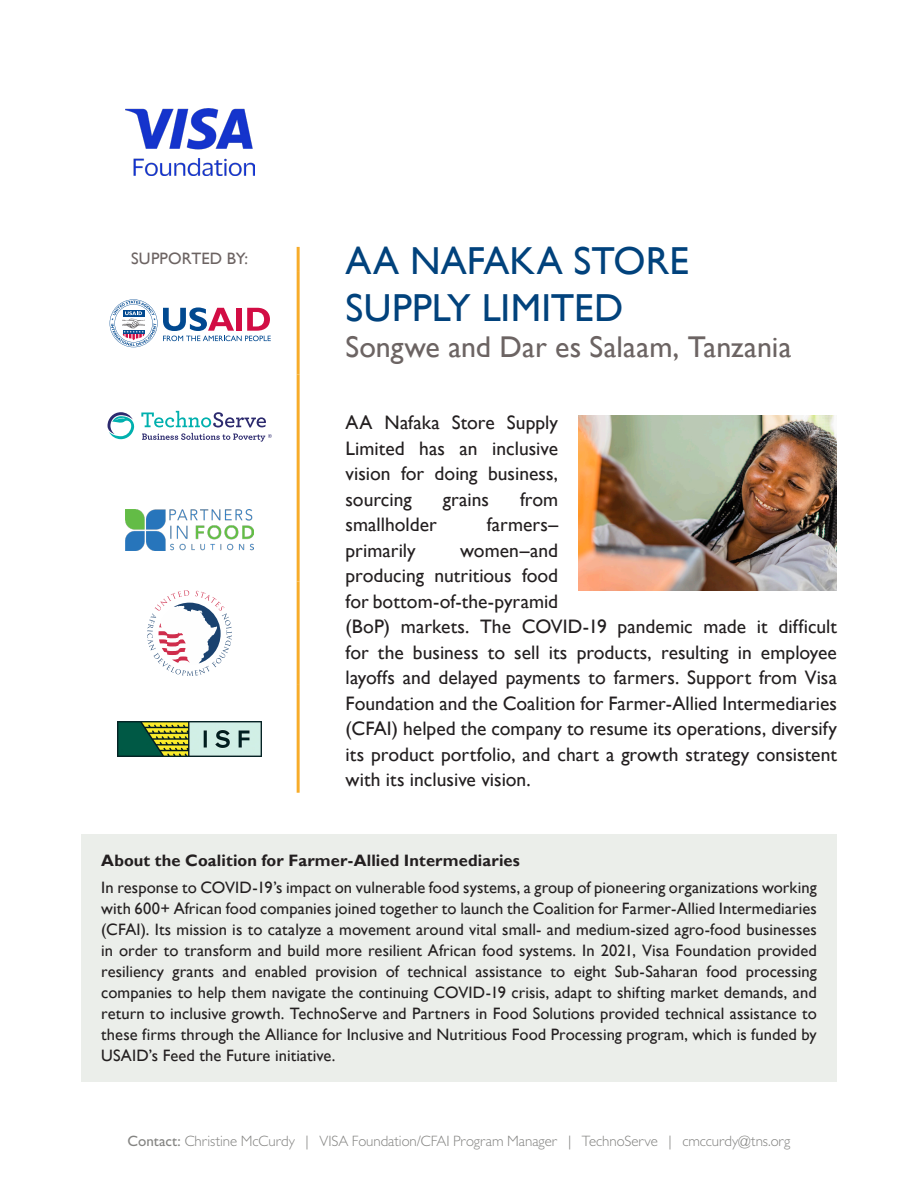
<style>
.page{position:relative;width:918px;height:1188px;background:#fff}
.page>*{position:absolute;margin:0;border:0;box-sizing:border-box;transform-origin:0 0}
.t1{font:39px/46.8px "Gill Sans";color:#01427c}
.Subtitle{font:30px "Gill Sans";color:#6c6463}
.t2{font:19.5px/25.5px "Gill Sans";color:#231f20;text-align:justify}
.t3{font:16.5px/21px "Gill Sans";letter-spacing:.005em;color:#231f20;text-align:justify}
.Heading_1F{font:700 16.5px "Gill Sans";letter-spacing:.005em;color:#231f20}
.Sidebar_Titles{font:16.5px "Gill Sans";letter-spacing:.01em;color:#6c6362}
.Pa1{font:300 15px "Gill Sans";letter-spacing:-.005em;color:#848482}
.s1{font-weight:500}
</style>
<div class="page">
<hr style="left:297px;top:247px;width:3px;height:24px;background:#f7ac2a">
<hr style="left:297px;top:271px;width:3px;height:104px;background:#f7ac2a">
<hr style="left:297px;top:375px;width:3px;height:103px;background:#f7ac2a">
<hr style="left:297px;top:478px;width:3px;height:103px;background:#f7ac2a">
<hr style="left:297px;top:581px;width:3px;height:104px;background:#f7ac2a">
<hr style="left:297px;top:685px;width:3px;height:108px;background:#f7ac2a">
<svg style="left:110px;top:299px;width:161px;height:48px"></svg>
<svg style="left:108px;top:412px;width:27px;height:27px"></svg>
<svg style="left:141px;top:411px;width:131px;height:31px"></svg>
<img style="left:126px;top:509px;width:128px;height:41px">
<svg style="left:147px;top:590px;width:85px;height:86px"></svg>
<img style="left:118px;top:721px;width:143px;height:35px">
<img style="left:125px;top:108px;width:130px;height:68px">
<div style="left:81px;top:834px;width:756px;height:248px;background:#ebeeea"></div>
<img style="left:578px;top:415px;width:259px;height:176px">
<p class="Sidebar_Titles" style="left:131px;top:249px;width:119px">SUPPORTED BY:</p>
<p class="t1" style="left:346px;top:238px;width:345px">AA NAFAKA STORE<br>SUPPLY LIMITED</p>
<p class="Subtitle" style="left:346px;top:329px;width:447px">Songwe and Dar es Salaam, Tanzania</p>
<p class="t2" style="left:346px;top:410px;width:214px">AA Nafaka Store Supply Limited has an inclusive vision for doing business, sourcing</p>
<p class="t2" style="left:443px;top:487px;width:48px">grains</p>
<p class="t2" style="left:520px;top:487px;width:40px">from</p>
<p class="t2" style="left:346px;top:512px;width:93px">smallholder</p>
<p class="t2" style="left:487px;top:512px;width:73px">farmers–</p>
<p class="t2" style="left:346px;top:538px;width:72px">primarily</p>
<p class="t2" style="left:346px;top:538px;width:493px;text-align:left;text-indent:115px">women–and<br>producing nutritious food<br>for bottom-of-the-pyramid<br>(BoP) markets. The COVID-19 pandemic made it difficult for the business to sell its products, resulting in employee layoffs and delayed payments to farmers. Support from Visa Foundation and the Coalition for Farmer-Allied Intermediaries (CFAI) helped the company to resume its operations, diversify its product portfolio, and chart a growth strategy consistent with its inclusive vision.</p>
<p class="Heading_1F" style="left:101px;top:850px;width:420px">About the Coalition for Farmer-Allied Intermediaries</p>
<p class="t3" style="left:101px;top:878px;width:717px">In response to COVID-19’s impact on vulnerable food systems, a group of pioneering organizations working with 600+ African food companies joined together to launch the Coalition for Farmer-Allied Intermediaries (CFAI). Its mission is to catalyze a movement around vital small- and medium-sized agro-food businesses in order to transform and build more resilient African food systems. In 2021, Visa Foundation provided resiliency grants and enabled provision of technical assistance to eight Sub-Saharan food processing companies to help them navigate the continuing COVID-19 crisis, adapt to shifting market demands, and return to inclusive growth. TechnoServe and Partners in Food Solutions provided technical assistance to these firms through the Alliance for Inclusive and Nutritious Food Processing program, which is funded by USAID’s Feed the Future initiative.</p>
<p class="Pa1" style="left:128px;top:1132px;width:664px"><span class="s1">Contact:</span> Christine McCurdy | VISA Foundation/CFAI Program Manager | TechnoServe | cmccurdy@tns.org</p>
</div>
